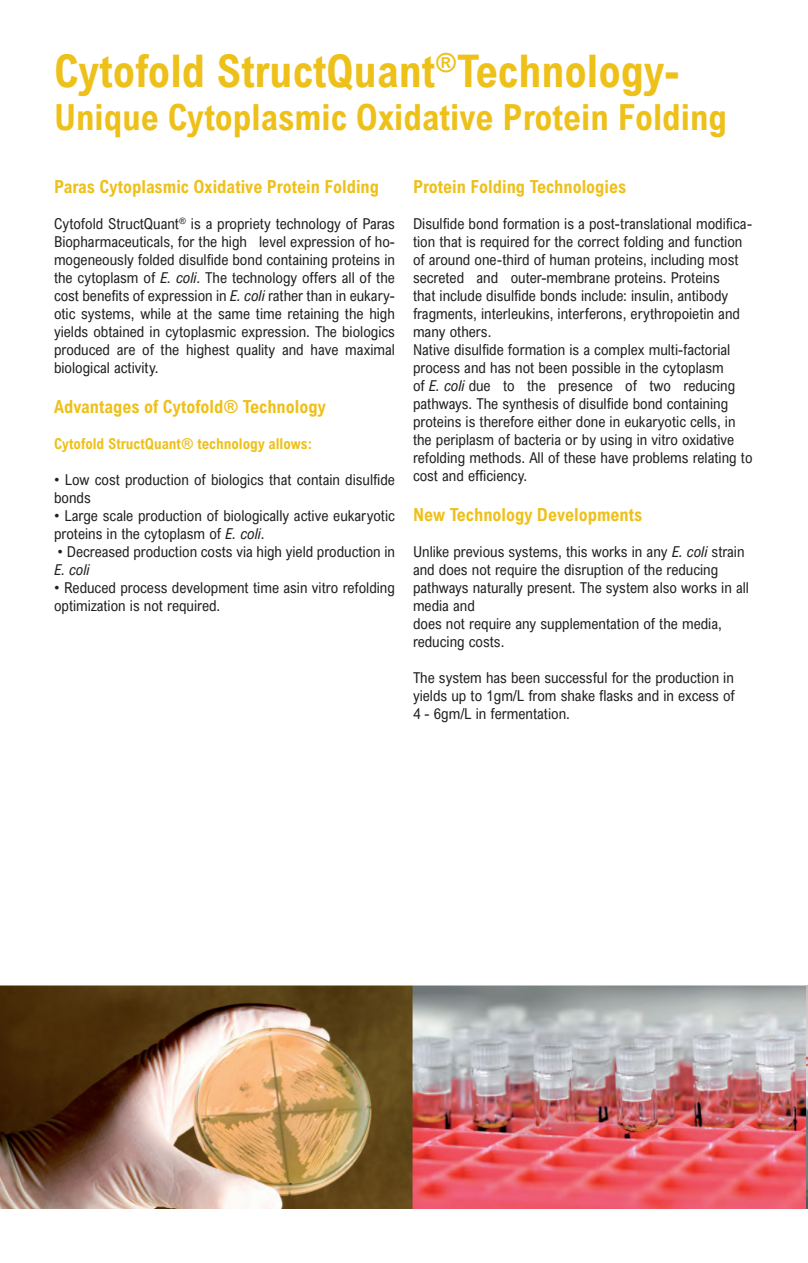
<style>
.page{position:relative;width:808px;height:1263px;background:#fff}
.page>*{position:absolute;margin:0;border:0;box-sizing:border-box;transform-origin:0 0}
.Titles_1{font:700 45px "Arial Nova Cond";color:#eec01a}
.Titles_1-2{font:700 36px "Arial Nova Cond";color:#eec01a}
.Titles_1-3{font:700 18px "Arial Nova Cond";color:#eec01a}
.t1{font:15px/18px "Arial Nova Cond";color:#231f20}
.t2{font:700 15px "Arial Nova Cond";color:#eec01a}
.t3{font:italic 15px "Arial Nova Cond";color:#231f20}
.s1{font-style:italic}
</style>
<div class="page">
<img style="left:0;top:985px;width:808px;height:224px">
<p class="Titles_1" style="left:54px;top:43px;width:627px">Cytofold StructQuant<sup>®</sup>Technology-</p>
<p class="Titles_1-2" style="left:54px;top:95px;width:675px">Unique Cytoplasmic Oxidative Protein Folding</p>
<p class="Titles_1-3" style="left:54px;top:176px;width:327px">Paras Cytoplasmic Oxidative Protein Folding</p>
<p class="t1" style="left:54px;top:215px;width:342px;text-align:justify">Cytofold StructQuant<sup>®</sup> is a propriety technology of Paras Biopharmaceuticals, for the high level expression of ho&shy;mogeneously folded disulfide bond containing proteins in the cytoplasm of <span class="s1">E. coli</span>. The technology offers all of the cost benefits of expression in <span class="s1">E. coli</span> rather than in eukary&shy;otic systems, while at the same time retaining the high yields obtained in cytoplasmic expression. The biologics produced are of the highest quality and have maximal biological activity.</p>
<p class="Titles_1-3" style="left:54px;top:395px;width:273px">Advantages of Cytofold® Technology</p>
<p class="t2" style="left:54px;top:434px;width:260px">Cytofold StructQuant® technology allows:</p>
<p class="t1" style="left:54px;top:470px;width:342px">• Low cost production of biologics that contain disulfide bonds</p>
<p class="t1" style="left:54px;top:506px;width:342px">• Large scale production of biologically active eukaryotic proteins in the cytoplasm of <span class="s1">E. coli</span>.</p>
<p class="t1" style="left:58px;top:542px;width:339px">• Decreased production costs via high yield production in</p>
<p class="t3" style="left:54px;top:560px;width:37px">E. coli</p>
<p class="t1" style="left:54px;top:578px;width:342px">• Reduced process development time asin vitro refolding optimization is not required.</p>
<p class="Titles_1-3" style="left:413px;top:176px;width:215px">Protein Folding Technologies</p>
<p class="t1" style="left:413px;top:215px;width:340px">Disulfide bond formation is a post-translational modifica&shy;tion that is required for the correct folding and function of around one-third of human proteins, including most secreted and outer-membrane proteins. Proteins<br>that include disulfide bonds include: insulin, antibody fragments, interleukins, interferons, erythropoietin and many others.</p>
<p class="t1" style="left:413px;top:341px;width:341px">Native disulfide formation is a complex multi-factorial process and has not been possible in the cytoplasm<br>of <span class="s1">E. coli</span> due to the presence of two reducing pathways. The synthesis of disulfide bond containing proteins is therefore either done in eukaryotic cells, in the periplasm of bacteria or by using in vitro oxidative refolding methods. All of these have problems relating to cost and efficiency.</p>
<p class="Titles_1-3" style="left:413px;top:503px;width:231px">New Technology Developments</p>
<p class="t1" style="left:413px;top:542px;width:337px">Unlike previous systems, this works in any <span class="s1">E. coli</span> strain and does not require the disruption of the reducing pathways naturally present. The system also works in all media and</p>
<p class="t1" style="left:413px;top:614px;width:310px">does not require any supplementation of the media, reducing costs.</p>
<p class="t1" style="left:413px;top:668px;width:323px;text-align:justify">The system has been successful for the production in yields up to 1gm/L from shake flasks and in excess of 4 - 6gm/L in fermentation.</p>
</div>
